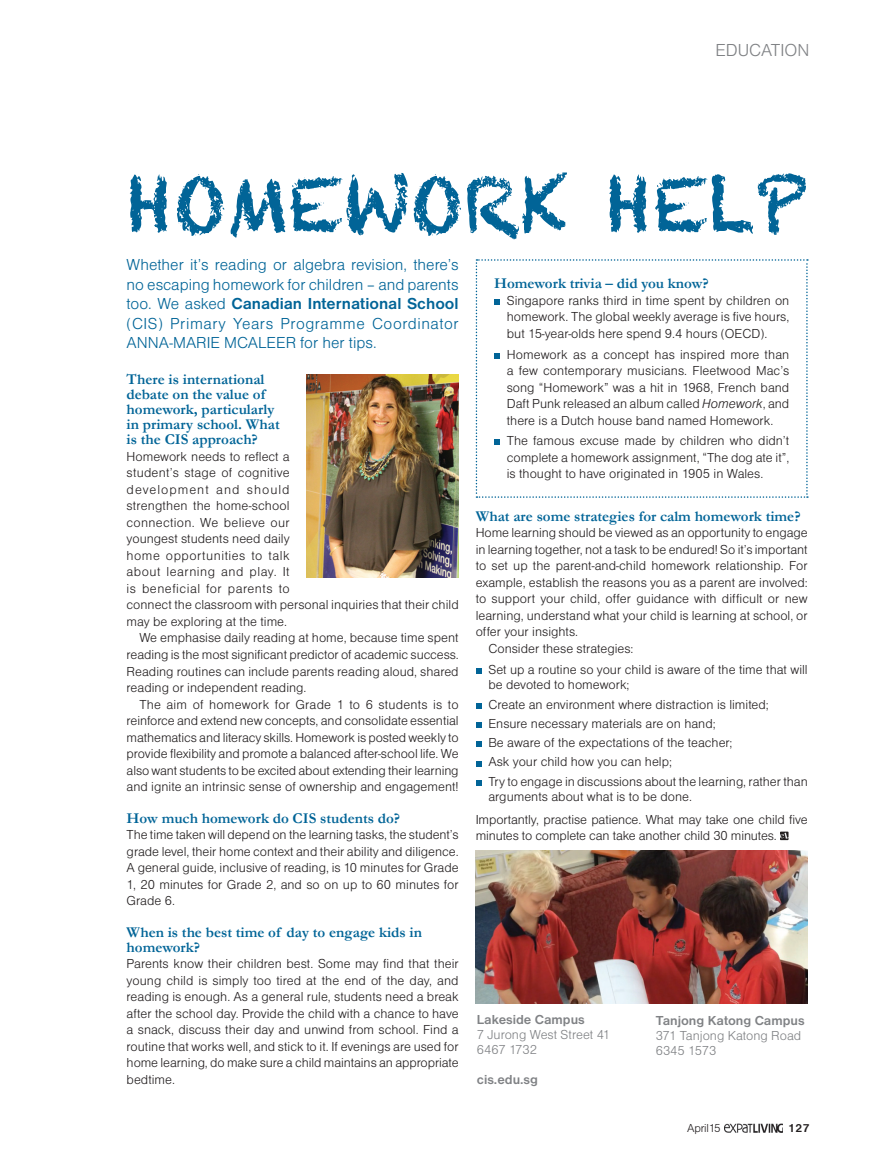
<style>
.page{position:relative;width:892px;height:1168px;background:#fff}
.page>*{position:absolute;margin:0;border:0;box-sizing:border-box;transform-origin:0 0}
.t1{font:300 18px "Nimbus Sans D";color:#808285}
.t2{font:300 16.5px/19.5px "Nimbus Sans D";letter-spacing:.005em;color:#016497;text-align:justify}
.t3{font:700 15px/15px "Garamond";color:#016497}
.t4{font:300 13.5px/16.5px "Nimbus Sans D";color:#231f20;text-align:justify}
.t5{font:300 13.5px/15px "Nimbus Sans D";color:#808285}
.t6{font:700 13.5px "Nimbus Sans D";color:#808285}
.t7{font:300 12px "Nimbus Sans D";letter-spacing:-.02em;color:#231f20}
.t8{font:700 12px "Nimbus Sans D";color:#231f20}
.s1{font-weight:700}
.s2{font-style:italic}
</style>
<div class="page">
<img style="left:724px;top:1123px;width:58px;height:9px">
<svg style="left:475px;top:259px;width:332px;height:239px"></svg>
<svg style="left:476px;top:668px;width:5px;height:6px"></svg>
<svg style="left:476px;top:703px;width:5px;height:5px"></svg>
<svg style="left:476px;top:722px;width:5px;height:6px"></svg>
<svg style="left:476px;top:741px;width:5px;height:6px"></svg>
<svg style="left:476px;top:761px;width:5px;height:5px"></svg>
<svg style="left:476px;top:780px;width:5px;height:5px"></svg>
<svg style="left:779px;top:831px;width:9px;height:9px"></svg>
<svg style="left:779px;top:832px;width:10px;height:6px"></svg>
<svg style="left:130px;top:172px;width:675px;height:67px"></svg>
<img style="left:306px;top:375px;width:152px;height:202px">
<img style="left:475px;top:850px;width:332px;height:153px">
<h1 class="t1" style="left:715px;top:44px;width:96px">EDUCATION</h1>
<p class="t2" style="left:127px;top:256px;width:333px">Whether it’s reading or algebra revision, there’s no escaping homework for children – and parents too. We asked <span class="s1">Canadian International School </span>(CIS) Primary Years Programme Coordinator ANNA-MARIE MCALEER for her tips.</p>
<p class="t3" style="left:127px;top:372px;width:154px">There is international debate on the value of homework, particularly in primary school. What is the CIS approach?</p>
<p class="t4" style="left:127px;top:449px;width:333px;text-align:left">Homework needs to reflect a<br>student’s stage of cognitive<br>development and should<br>strengthen the home-school<br>connection. We believe our<br>youngest students need daily<br>home opportunities to talk<br>about learning and play. It<br>is beneficial for parents to<br>connect the classroom with personal inquiries that their child may be exploring at the time.</p>
<p class="t4" style="left:127px;top:631px;width:333px;text-indent:13px">We emphasise daily reading at home, because time spent reading is the most significant predictor of academic success.<br>Reading routines can include parents reading aloud, shared reading or independent reading.</p>
<p class="t4" style="left:127px;top:697px;width:333px;text-indent:13px">The aim of homework for Grade 1 to 6 students is to reinforce and extend new concepts, and consolidate essential mathematics and literacy skills. Homework is posted weekly to provide flexibility and promote a balanced after-school life. We also want students to be excited about extending their learning and ignite an intrinsic sense of ownership and engagement!</p>
<p class="t3" style="left:127px;top:810px;width:275px">How much homework do CIS students do?</p>
<p class="t4" style="left:127px;top:827px;width:333px">The time taken will depend on the learning tasks, the student’s grade level, their home context and their ability and diligence.<br>A general guide, inclusive of reading, is 10 minutes for Grade 1, 20 minutes for Grade 2, and so on up to 60 minutes for Grade 6.</p>
<p class="t3" style="left:127px;top:924px;width:297px">When is the best time of day to engage kids in homework?</p>
<p class="t4" style="left:127px;top:956px;width:333px">Parents know their children best. Some may find that their young child is simply too tired at the end of the day, and reading is enough. As a general rule, students need a break after the school day. Provide the child with a chance to have a snack, discuss their day and unwind from school. Find a routine that works well, and stick to it. If evenings are used for home learning, do make sure a child maintains an appropriate bedtime.</p>
<p class="t3" style="left:494px;top:276px;width:216px">Homework trivia – did you know?</p>
<p class="t4" style="left:506px;top:293px;width:284px">Singapore ranks third in time spent by children on homework. The global weekly average is five hours, but 15-year-olds here spend 9.4 hours (OECD).</p>
<p class="t4" style="left:506px;top:347px;width:284px">Homework as a concept has inspired more than a few contemporary musicians. Fleetwood Mac’s song “Homework” was a hit in 1968, French band Daft Punk released an album called <span class="s2">Homework</span>, and there is a Dutch house band named Homework.</p>
<p class="t4" style="left:506px;top:434px;width:284px">The famous excuse made by children who didn’t complete a homework assignment, “The dog ate it”, is thought to have originated in 1905 in Wales.</p>
<p class="t3" style="left:475px;top:509px;width:326px">What are some strategies for calm homework time?</p>
<p class="t4" style="left:475px;top:526px;width:333px">Home learning should be viewed as an opportunity to engage</p>
<p class="t4" style="left:475px;top:542px;width:333px">in learning together, not a task to be endured! So it’s important</p>
<p class="t4" style="left:475px;top:559px;width:333px">to set up the parent-and-child homework relationship. For</p>
<p class="t4" style="left:475px;top:575px;width:333px">example, establish the reasons you as a parent are involved:</p>
<p class="t4" style="left:475px;top:592px;width:333px">to support your child, offer guidance with difficult or new</p>
<p class="t4" style="left:475px;top:608px;width:333px">learning, understand what your child is learning at school, or</p>
<p class="t4" style="left:475px;top:625px;width:104px">offer your insights.</p>
<p class="t4" style="left:488px;top:641px;width:146px">Consider these strategies:</p>
<p class="t4" style="left:488px;top:663px;width:320px;line-height:15px">Set up a routine so your child is aware of the time that will be devoted to homework;</p>
<p class="t4" style="left:488px;top:695px;width:321px;line-height:19.2px;text-align:left">Create an environment where distraction is limited; Ensure necessary materials are on hand;<br>Be aware of the expectations of the teacher;<br>Ask your child how you can help;<br>Try to engage in discussions about the learning, rather than</p>
<p class="t4" style="left:475px;top:785px;width:333px;line-height:23px;text-indent:13px">arguments about what is to be done.<br>Importantly, practise patience. What may take one child five</p>
<p class="t4" style="left:475px;top:828px;width:302px">minutes to complete can take another child 30 minutes.</p>
<p class="t6" style="left:476px;top:1014px;width:109px">Lakeside Campus</p>
<p class="t5" style="left:476px;top:1027px;width:135px">7 Jurong West Street 41<br>6467 1732</p>
<p class="t6" style="left:476px;top:1074px;width:63px">cis.edu.sg</p>
<p class="t6" style="left:655px;top:1015px;width:150px">Tanjong Katong Campus</p>
<p class="t5" style="left:655px;top:1028px;width:147px">371 Tanjong Katong Road<br>6345 1573</p>
<p class="t7" style="left:686px;top:1124px;width:35px">April15</p>
<p class="t8" style="left:787px;top:1123px;width:24px">127</p>
</div>
